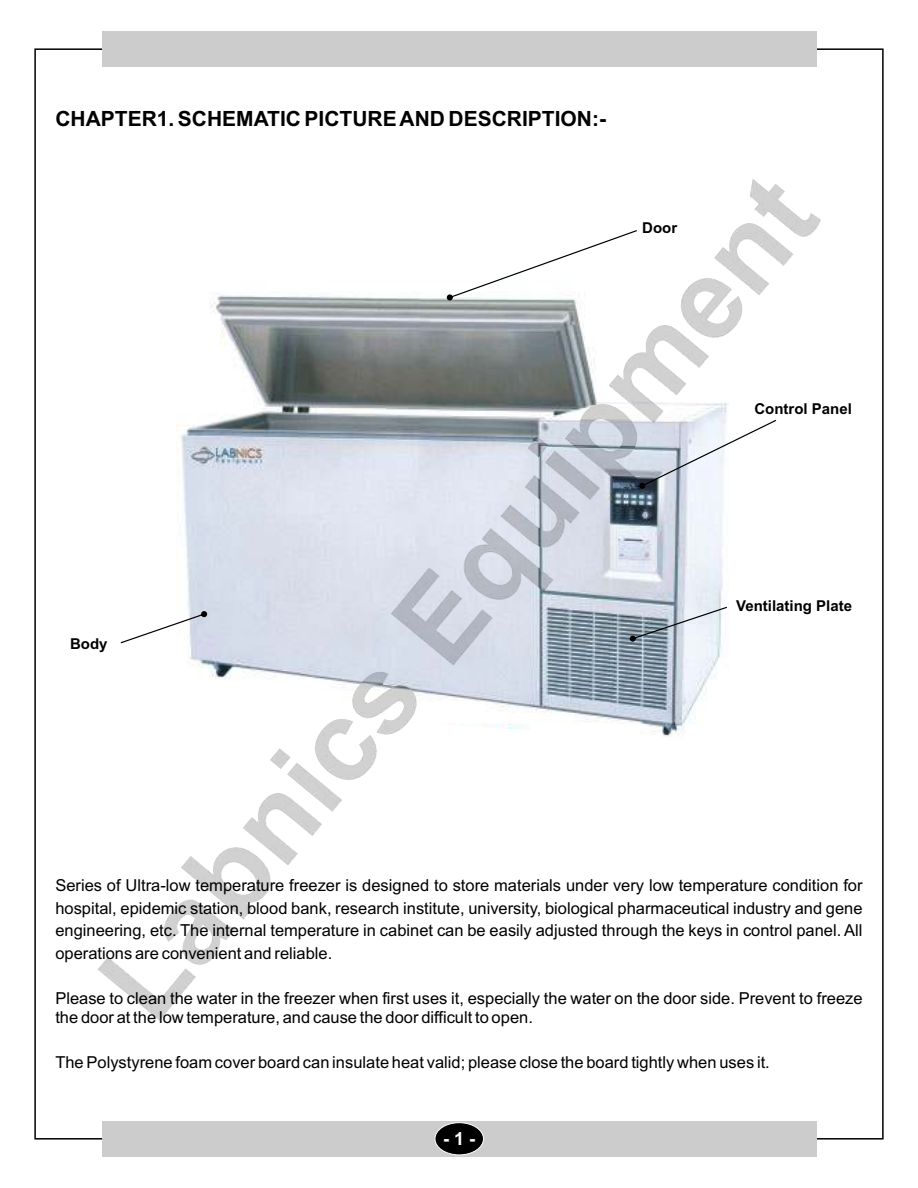
<style>
.page{position:relative;width:918px;height:1188px;background:#fff}
.page>*{position:absolute;margin:0;border:0;box-sizing:border-box;transform-origin:0 0}
.t1{font:700 21px "Arial";color:#000}
.t2{font:700 18px "Arial";color:#fff}
.t3{font:16.5px/22.5px "Arial";color:#000;text-align:justify}
.t4{font:700 15px "Arial";color:#000}
</style>
<div class="page">
<img style="left:176px;top:247px;width:553px;height:489px">
<div style="left:102px;top:31px;width:715px;height:36px;background:#ccc"></div>
<div style="left:102px;top:1121px;width:715px;height:36px;background:#ccc"></div>
<div style="left:435px;top:1123px;width:49px;height:32px;background:#000;border:1px solid #fff;border-radius:50%"></div>
<img style="left:97px;top:528px;width:457px;height:493px">
<svg style="left:447px;top:230px;width:190px;height:70px"></svg>
<svg style="left:121px;top:611px;width:86px;height:32px"></svg>
<svg style="left:639px;top:420px;width:137px;height:69px"></svg>
<svg style="left:630px;top:607px;width:97px;height:35px;background:#bbc4cd"></svg>
<p class="t1" style="left:55px;top:111px;width:552px">CHAPTER1. SCHEMATIC PICTURE AND DESCRIPTION:-</p>
<p class="t4" style="left:642px;top:222px;width:36px">Door</p>
<p class="t4" style="left:754px;top:403px;width:99px">Control Panel</p>
<p class="t4" style="left:70px;top:638px;width:39px">Body</p>
<p class="t4" style="left:736px;top:600px;width:117px">Ventilating Plate</p>
<p class="t3" style="left:55px;top:876px;width:809px">Series of Ultra-low temperature freezer is designed to store materials under very low temperature condition for hospital, epidemic station, blood bank, research institute, university, biological pharmaceutical industry and gene engineering, etc. The internal temperature in cabinet can be easily adjusted through the keys in control panel. All operations are convenient and reliable.</p>
<p class="t3" style="left:55px;top:990px;width:809px;line-height:19.5px">Please to clean the water in the freezer when first uses it, especially the water on the door side. Prevent to freeze the door at the low temperature, and cause the door difficult to open.</p>
<p class="t3" style="left:55px;top:1053px;width:716px">The Polystyrene foam cover board can insulate heat valid; please close the board tightly when uses it.</p>
<p class="t2" style="left:443px;top:1132px;width:34px">- 1 -</p>
</div>
